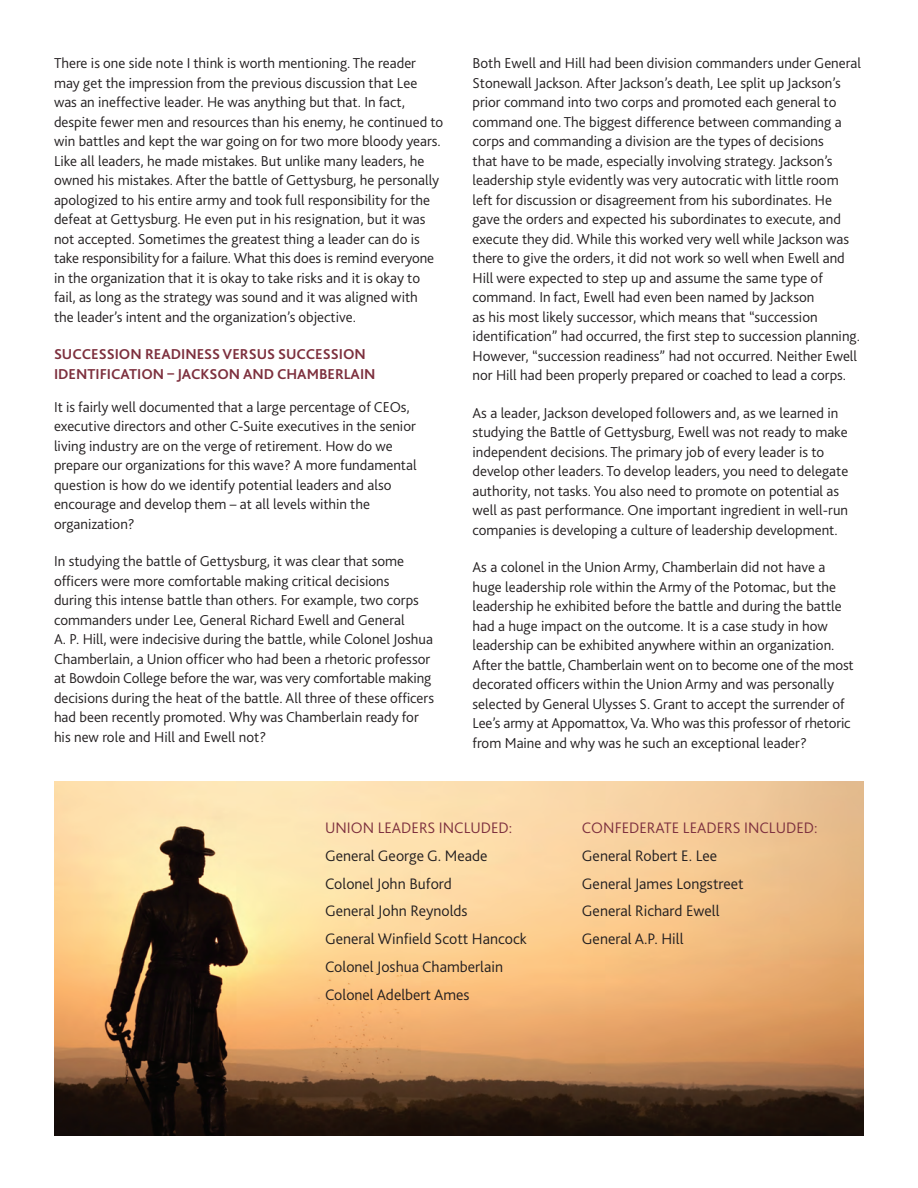
<style>
.page{position:relative;width:918px;height:1188px;background:#fff}
.page>*{position:absolute;margin:0;border:0;box-sizing:border-box;transform-origin:0 0}
.t1{font:300 15.9px/27.9px "Bliss 2";color:#231f20}
.t2{font:300 15.9px "Bliss 2";color:#7d303e}
.t3{font:300 15px/19.5px "Bliss 2";color:#231f20}
.t4{font:700 15px/19.5px "Bliss 2";color:#7d303e}
</style>
<div class="page">
<img style="left:54px;top:782px;width:810px;height:353px">
<p class="t3" style="left:54px;top:53px;width:391px">There is one side note I think is worth mentioning. The reader may get the impression from the previous discussion that Lee was an ineffective leader. He was anything but that. In fact, despite fewer men and resources than his enemy, he continued to win battles and kept the war going on for two more bloody years.<br>Like all leaders, he made mistakes. But unlike many leaders, he owned his mistakes. After the battle of Gettysburg, he personally apologized to his entire army and took full responsibility for the defeat at Gettysburg. He even put in his resignation, but it was not accepted. Sometimes the greatest thing a leader can do is take responsibility for a failure. What this does is remind everyone in the organization that it is okay to take risks and it is okay to fail, as long as the strategy was sound and it was aligned with<br>the leader’s intent and the organization’s objective.</p>
<p class="t4" style="left:54px;top:344px;width:313px">SUCCESSION READINESS VERSUS SUCCESSION<br>IDENTIFICAT</p>
<p class="t4" style="left:137px;top:364px;width:161px">ION – JAC KSON AND CHAMB</p>
<p class="t4" style="left:328px;top:364px;width:50px">ERLAIN</p>
<p class="t3" style="left:54px;top:397px;width:364px">It is fairly well documented that a large percentage of CEOs, executive directors and other C-Suite executives in the senior living industry are on the verge of retirement. How do we prepare our organizations for this wave? A more fundamental question is how do we identify potential leaders and also encourage and develop them – at all levels within the organization?</p>
<p class="t3" style="left:54px;top:551px;width:382px">In studying the battle of Gettysburg, it was clear that some officers were more comfortable making critical decisions<br>during this intense battle than others. For example, two corps commanders under Lee, General Richard Ewell and General<br>A. P. Hill, were indecisive during the battle, while Colonel Joshua Chamberlain, a Union officer who had been a rhetoric professor at Bowdoin College before the war, was very comfortable making decisions during the heat of the battle. All three of these officers had been recently promoted. Why was Chamberlain ready for his new role and Hill and Ewell not?</p>
<p class="t3" style="left:472px;top:53px;width:390px">Both Ewell and Hill had been division commanders under General Stonewall Jackson. After Jackson’s death, Lee split up Jackson’s prior command into two corps and promoted each general to command one. The biggest difference between commanding a corps and commanding a division are the types of decisions<br>that have to be made, especially involving strategy. Jackson’s leadership style evidently was very autocratic with little room left for discussion or disagreement from his subordinates. He gave the orders and expected his subordinates to execute, and execute they did. While this worked very well while Jackson was there to give the orders, it did not work so well when Ewell and Hill were expected to step up and assume the same type of command. In fact, Ewell had even been named by Jackson<br>as his most likely successor, which means that “succession identification” had occurred, the first step to succession planning.<br>However, “succession readiness” had not occurred. Neither Ewell nor Hill had been properly prepared or coached to lead a corps.</p>
<p class="t3" style="left:472px;top:403px;width:377px">As a leader, Jackson developed followers and, as we learned in studying the Battle of Gettysburg, Ewell was not ready to make independent decisions. The primary job of every leader is to develop other leaders. To develop leaders, you need to delegate authority, not tasks. You also need to promote on potential as well as past performance. One important ingredient in well-run companies is developing a culture of leadership development.</p>
<p class="t3" style="left:472px;top:557px;width:383px">As a colonel in the Union Army, Chamberlain did not have a huge leadership role within the Army of the Potomac, but the leadership he exhibited before the battle and during the battle had a huge impact on the outcome. It is a case study in how leadership can be exhibited anywhere within an organization.<br>After the battle, Chamberlain went on to become one of the most decorated officers within the Union Army and was personally selected by General Ulysses S. Grant to accept the surrender of Lee’s army at Appomattox, Va. Who was this professor of rhetoric from Maine and why was he such an exceptional leader?</p>
<p class="t2" style="left:325px;top:818px;width:189px">UNION LEADERS INCLUDED:</p>
<p class="t1" style="left:325px;top:841px;width:203px">General George G. Meade<br>Colonel John Buford<br>General John Reynolds<br>General Winfield Scott Hancock<br>Colonel Joshua Chamberlain<br>Colonel Adelbert Ames</p>
<p class="t2" style="left:582px;top:818px;width:237px">CONFEDERATE LEADERS INCLUDED:</p>
<p class="t1" style="left:582px;top:841px;width:163px">General Robert E. Lee<br>General James Longstreet<br>General Richard Ewell<br>General A.P. Hill</p>
</div>
